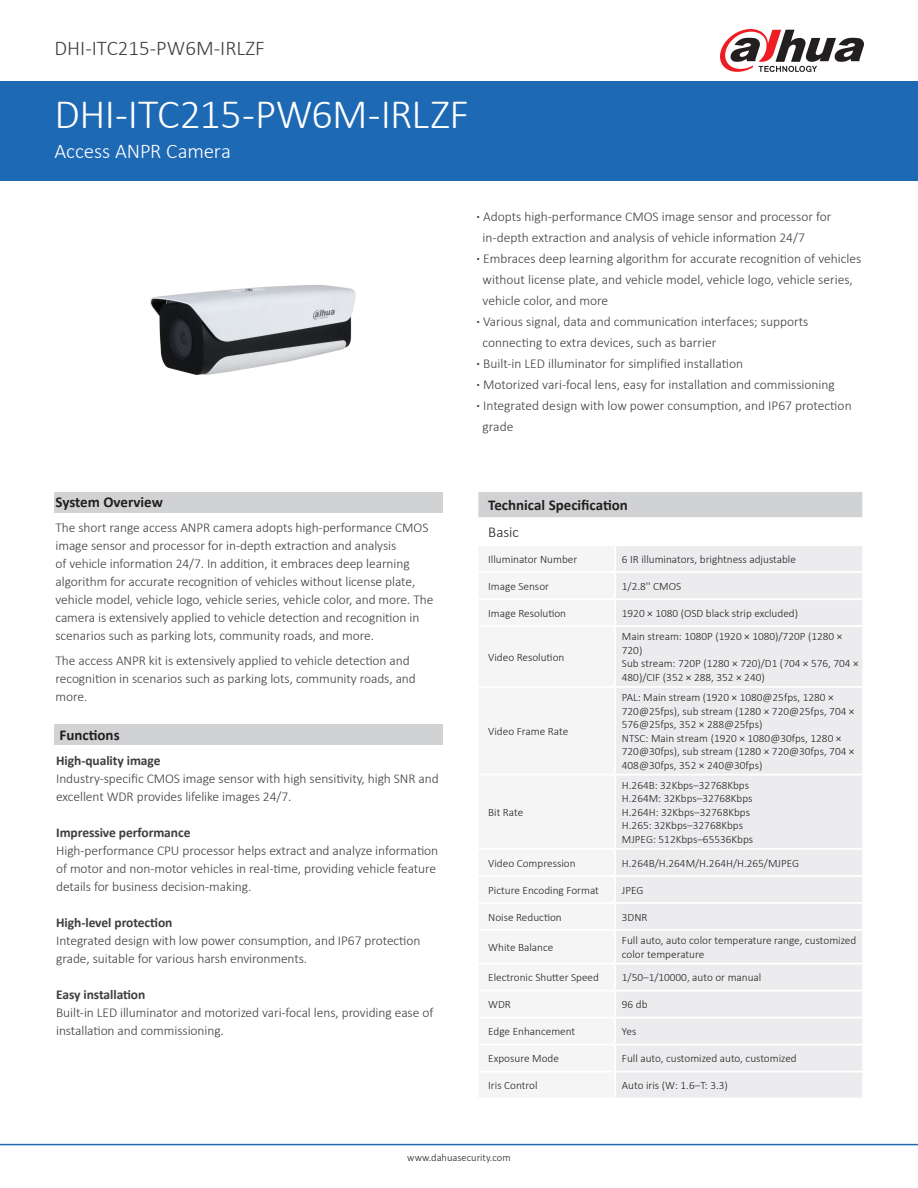
<style>
.page{position:relative;width:918px;height:1188px;background:#fff}
.page>*{position:absolute;margin:0;border:0;box-sizing:border-box;transform-origin:0 0}
.t1{font:300 42px "Calibri";letter-spacing:-.015em;color:#fff}
.t2{font:300 21px "Calibri";color:#3e3e3f}
.t3{font:300 21px "Calibri";letter-spacing:-.005em;color:#fff}
.t4{font:700 15px "Calibri";color:#231f20}
.表格大类{font:300 15px "Calibri";color:#231f20}
.t5{font:300 13.5px/18px "Calibri";letter-spacing:-.005em;color:#3e3e3f}
.t6{font:700 13.5px "Calibri";letter-spacing:-.005em;color:#3e3e3f}
.t7{font:300 11.25px/13.5px "Calibri";color:#231f20}
.t8{font:300 10.5px "Calibri";color:#231f20}
.s1{font-weight:700}
</style>
<div class="page">
<div style="left:0;top:81px;width:918px;height:100px;background:#1e69b4"></div>
<svg style="left:720px;top:29px;width:144px;height:43px"></svg>
<div style="left:54px;top:492px;width:389px;height:20px;background:#d1d2d4"></div>
<div style="left:54px;top:724px;width:389px;height:21px;background:#d1d2d4"></div>
<div style="left:477px;top:491px;width:386px;height:27px;background:#d1d2d4"></div>
<div style="left:616px;top:546px;width:246px;height:552px;background:#ececee"></div>
<hr style="left:477px;top:490px;width:138px;height:2px;background:#fff">
<hr style="left:615px;top:490px;width:249px;height:2px;background:#fff">
<hr style="left:862px;top:492px;width:2px;height:25px;background:#fff">
<hr style="left:477px;top:517px;width:138px;height:2px;background:#fff">
<hr style="left:615px;top:517px;width:249px;height:2px;background:#fff">
<hr style="left:615px;top:571px;width:249px;height:2px;background:#fff">
<svg style="left:477px;top:492px;width:1px;height:25px"></svg>
<hr style="left:615px;top:598px;width:249px;height:2px;background:#fff">
<hr style="left:615px;top:625px;width:249px;height:2px;background:#fff">
<hr style="left:615px;top:686px;width:249px;height:2px;background:#fff">
<hr style="left:615px;top:774px;width:249px;height:2px;background:#fff">
<hr style="left:615px;top:848px;width:249px;height:2px;background:#fff">
<hr style="left:615px;top:875px;width:249px;height:2px;background:#fff">
<hr style="left:615px;top:902px;width:249px;height:2px;background:#fff">
<hr style="left:615px;top:929px;width:249px;height:2px;background:#fff">
<hr style="left:615px;top:963px;width:249px;height:2px;background:#fff">
<hr style="left:615px;top:990px;width:249px;height:2px;background:#fff">
<hr style="left:615px;top:1017px;width:249px;height:2px;background:#fff">
<hr style="left:615px;top:1044px;width:249px;height:2px;background:#fff">
<hr style="left:615px;top:1071px;width:249px;height:2px;background:#fff">
<img style="left:150px;top:285px;width:206px;height:90px">
<hr style="left:0;top:1144px;width:918px;height:1px;background:#1e69b4">
<p class="t2" style="left:55px;top:35px;width:212px">DHI-ITC215-PW6M-IRLZF</p>
<p class="t1" style="left:55px;top:88px;width:416px">DHI-ITC215-PW6M-IRLZF</p>
<p class="t3" style="left:55px;top:138px;width:178px">Access ANPR Camera</p>
<p class="t5" style="left:477px;top:207px;width:357px"><span class="s1">·</span> Adopts high-performance CMOS image sensor and processor for</p>
<p class="t5" style="left:483px;top:228px;width:324px">in-depth extraction and analysis of vehicle information 24/7</p>
<p class="t5" style="left:477px;top:249px;width:386px"><span class="s1">·</span> Embraces deep learning algorithm for accurate recognition of vehicles</p>
<p class="t5" style="left:483px;top:270px;width:372px">without license plate, and vehicle model, vehicle logo, vehicle series,</p>
<p class="t5" style="left:483px;top:291px;width:127px">vehicle color, and more</p>
<p class="t5" style="left:477px;top:312px;width:333px"><span class="s1">·</span> Various signal, data and communication interfaces; supports</p>
<p class="t5" style="left:483px;top:333px;width:235px">connecting to extra devices, such as barrier</p>
<p class="t5" style="left:477px;top:354px;width:268px"><span class="s1">·</span> Built-in LED illuminator for simplified installation</p>
<p class="t5" style="left:477px;top:375px;width:360px"><span class="s1">·</span> Motorized vari-focal lens, easy for installation and commissioning</p>
<p class="t5" style="left:477px;top:396px;width:377px"><span class="s1">·</span> Integrated design with low power consumption, and IP67 protection</p>
<p class="t5" style="left:483px;top:417px;width:32px">grade</p>
<p class="t4" style="left:56px;top:493px;width:109px">System Overview</p>
<p class="t5" style="left:56px;top:519px;width:380px">The short range access ANPR camera adopts high-performance CMOS image sensor and processor for in-depth extraction and analysis<br>of vehicle information 24/7. In addition, it embraces deep learning algorithm for accurate recognition of vehicles without license plate, vehicle model, vehicle logo, vehicle series, vehicle color, and more. The camera is extensively applied to vehicle detection and recognition in scenarios such as parking lots, community roads, and more.</p>
<p class="t5" style="left:56px;top:651px;width:362px">The access ANPR kit is extensively applied to vehicle detection and recognition in scenarios such as parking lots, community roads, and more.</p>
<p class="t4" style="left:60px;top:725px;width:62px">Functions</p>
<p class="t6" style="left:56px;top:752px;width:106px">High-quality image</p>
<p class="t5" style="left:56px;top:770px;width:384px">Industry-specific CMOS image sensor with high sensitivity, high SNR and excellent WDR provides lifelike images 24/7.</p>
<p class="t6" style="left:56px;top:824px;width:136px">Impressive performance</p>
<p class="t5" style="left:56px;top:842px;width:384px">High-performance CPU processor helps extract and analyze information of motor and non-motor vehicles in real-time, providing vehicle feature details for business decision-making.</p>
<p class="t6" style="left:56px;top:914px;width:118px">High-level protection</p>
<p class="t5" style="left:56px;top:932px;width:366px">Integrated design with low power consumption, and IP67 protection grade, suitable for various harsh environments.</p>
<p class="t6" style="left:56px;top:986px;width:91px">Easy installation</p>
<p class="t5" style="left:56px;top:1004px;width:379px">Built-in LED illuminator and motorized vari-focal lens, providing ease of installation and commissioning.</p>
<p class="t4" style="left:488px;top:496px;width:141px">Technical Specification</p>
<p class="表格大类" style="left:488px;top:523px;width:32px">Basic</p>
<p class="t7" style="left:488px;top:552px;width:91px">Illuminator Number</p>
<p class="t7" style="left:622px;top:552px;width:176px">6 IR illuminators, brightness adjustable</p>
<p class="t7" style="left:488px;top:579px;width:62px">Image Sensor</p>
<p class="t7" style="left:622px;top:579px;width:61px">1/2.8'' CMOS</p>
<p class="t7" style="left:488px;top:606px;width:79px">Image Resolution</p>
<p class="t7" style="left:622px;top:606px;width:178px">1920 × 1080 (OSD black strip excluded)</p>
<p class="t7" style="left:488px;top:650px;width:78px">Video Resolution</p>
<p class="t7" style="left:622px;top:630px;width:238px">Main stream: 1080P (1920 × 1080)/720P (1280 ×<br>720)<br>Sub stream: 720P (1280 × 720)/D1 (704 × 576, 704 ×<br>480)/CIF (352 × 288, 352 × 240)</p>
<p class="t7" style="left:488px;top:724px;width:81px">Video Frame Rate</p>
<p class="t7" style="left:488px;top:805px;width:37px">Bit Rate</p>
<p class="t7" style="left:622px;top:691px;width:234px">PAL: Main stream (1920 × 1080@25fps, 1280 × 720@25fps), sub stream (1280 × 720@25fps, 704 × 576@25fps, 352 × 288@25fps)<br>NTSC: Main stream (1920 × 1080@30fps, 1280 × 720@30fps), sub stream (1280 × 720@30fps, 704 × 408@30fps, 352 × 240@30fps)</p>
<p class="t7" style="left:622px;top:778px;width:133px">H.264B: 32Kbps–32768Kbps<br>H.264M: 32Kbps–32768Kbps<br>H.264H: 32Kbps–32768Kbps<br>H.265: 32Kbps–32768Kbps<br>MJPEG: 512Kbps–65536Kbps</p>
<p class="t7" style="left:488px;top:856px;width:89px">Video Compression</p>
<p class="t7" style="left:622px;top:856px;width:179px">H.264B/H.264M/H.264H/H.265/MJPEG</p>
<p class="t7" style="left:488px;top:883px;width:112px">Picture Encoding Format</p>
<p class="t7" style="left:622px;top:883px;width:23px">JPEG</p>
<p class="t7" style="left:488px;top:910px;width:75px">Noise Reduction</p>
<p class="t7" style="left:622px;top:910px;width:27px">3DNR</p>
<p class="t7" style="left:488px;top:940px;width:67px">White Balance</p>
<p class="t7" style="left:622px;top:934px;width:236px">Full auto, auto color temperature range, customized color temperature</p>
<p class="t7" style="left:488px;top:971px;width:112px">Electronic Shutter Speed</p>
<p class="t7" style="left:622px;top:971px;width:141px">1/50–1/10000, auto or manual</p>
<p class="t7" style="left:488px;top:998px;width:24px">WDR</p>
<p class="t7" style="left:622px;top:998px;width:27px">96 db</p>
<p class="t7" style="left:488px;top:1025px;width:89px">Edge Enhancement</p>
<p class="t7" style="left:622px;top:1025px;width:16px">Yes</p>
<p class="t7" style="left:488px;top:1052px;width:72px">Exposure Mode</p>
<p class="t7" style="left:622px;top:1052px;width:176px">Full auto, customized auto, customized</p>
<p class="t7" style="left:488px;top:1079px;width:51px">Iris Control</p>
<p class="t7" style="left:622px;top:1079px;width:108px">Auto iris (W: 1.6–T: 3.3)</p>
<p class="t8" style="left:407px;top:1151px;width:105px">www.dahuasecurity.com</p>
</div>
